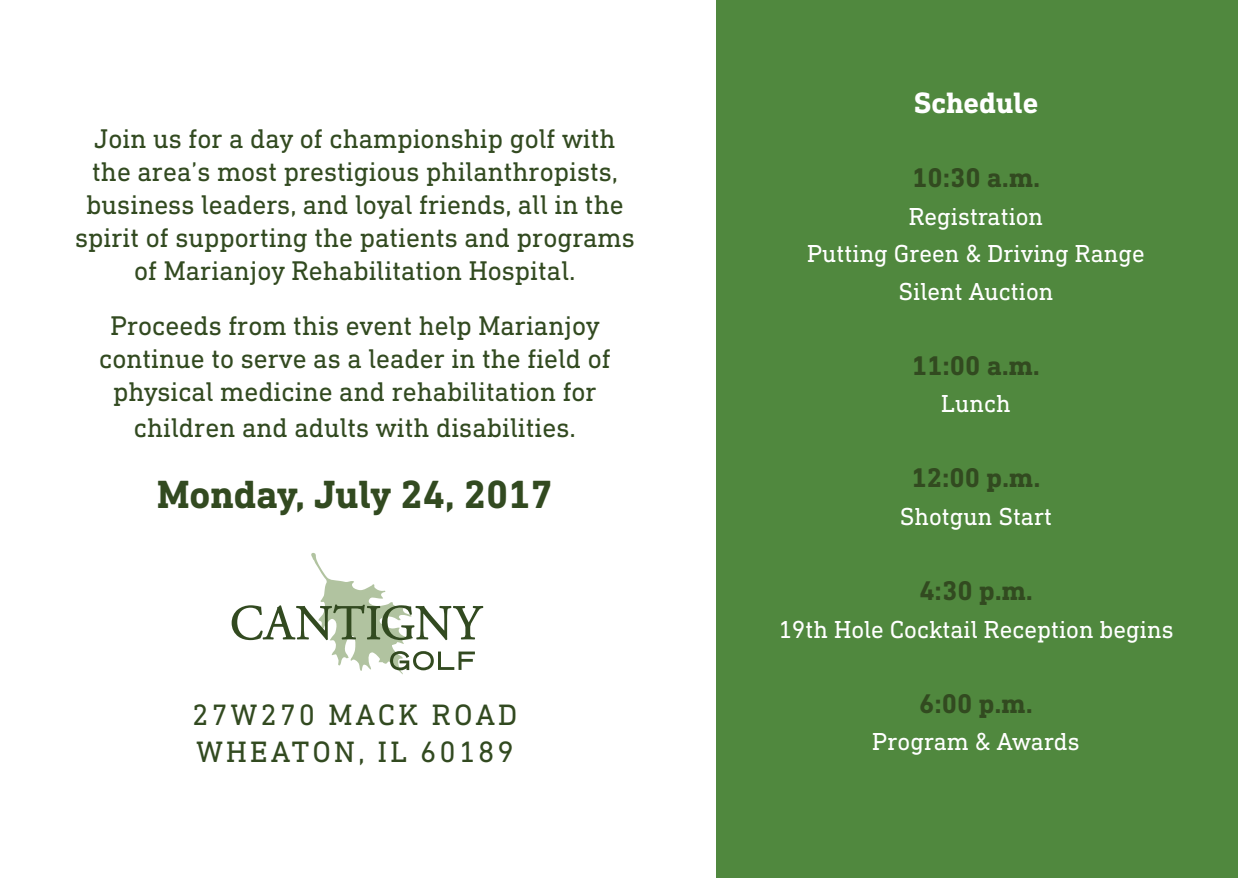
<style>
.page{position:relative;width:1238px;height:878px;background:#fff}
.page>*{position:absolute;margin:0;border:0;box-sizing:border-box;transform-origin:0 0}
.t1{font:700 40px "DIN Next Slab Pro";color:#324a20}
.t2{font:30px/36px "DIN Next Slab Pro";letter-spacing:.105em;color:#324a20}
.body{font:700 30px "DIN Next Slab Pro";color:#fff}
.t3{font:27.5px/33px "DIN Next Slab Pro";color:#324a20;text-align:center}
.t4{font:700 27.5px "DIN Next Slab Pro";color:#324a20}
.t5{font:25px "DIN Next Slab Pro";color:#fff}
</style>
<div class="page">
<svg style="left:232px;top:553px;width:251px;height:121px"></svg>
<div style="left:716px;top:0;width:522px;height:878px;background:#50883e"></div>
<p class="t3" style="left:75px;top:121px;width:561px">Join us for a day of championship golf with the area’s most prestigious philanthropists, business leaders, and loyal friends, all in the spirit of supporting the patients and programs of Marianjoy Rehabilitation Hospital.</p>
<p class="t3" style="left:99px;top:309px;width:513px">Proceeds from this event help Marianjoy continue to serve as a leader in the field of physical medicine and rehabilitation for</p>
<p class="t3" style="left:134px;top:411px;width:443px">children and adults with disabilities.</p>
<p class="t1" style="left:157px;top:471px;width:397px">Monday, July 24, 2017</p>
<p class="t2" style="left:192px;top:697px;width:327px">27W270 MACK ROAD<br>WHEATON, IL 60189</p>
<p class="body" style="left:913px;top:85px;width:126px">Schedule</p>
<p class="t4" style="left:912px;top:162px;width:130px">10:30 a.m.</p>
<p class="t5" style="left:908px;top:202px;width:136px">Registration</p>
<p class="t5" style="left:807px;top:239px;width:339px">Putting Green &amp; Driving Range</p>
<p class="t5" style="left:898px;top:277px;width:156px">Silent Auction</p>
<p class="t4" style="left:912px;top:349px;width:130px">11:00 a.m.</p>
<p class="t5" style="left:941px;top:389px;width:71px">Lunch</p>
<p class="t4" style="left:911px;top:462px;width:131px">12:00 p.m.</p>
<p class="t5" style="left:899px;top:502px;width:154px">Shotgun Start</p>
<p class="t4" style="left:919px;top:574px;width:115px">4:30 p.m.</p>
<p class="t5" style="left:778px;top:614px;width:397px">19th Hole Cocktail Reception begins</p>
<p class="t4" style="left:919px;top:687px;width:115px">6:00 p.m.</p>
<p class="t5" style="left:872px;top:727px;width:209px">Program &amp; Awards</p>
</div>
